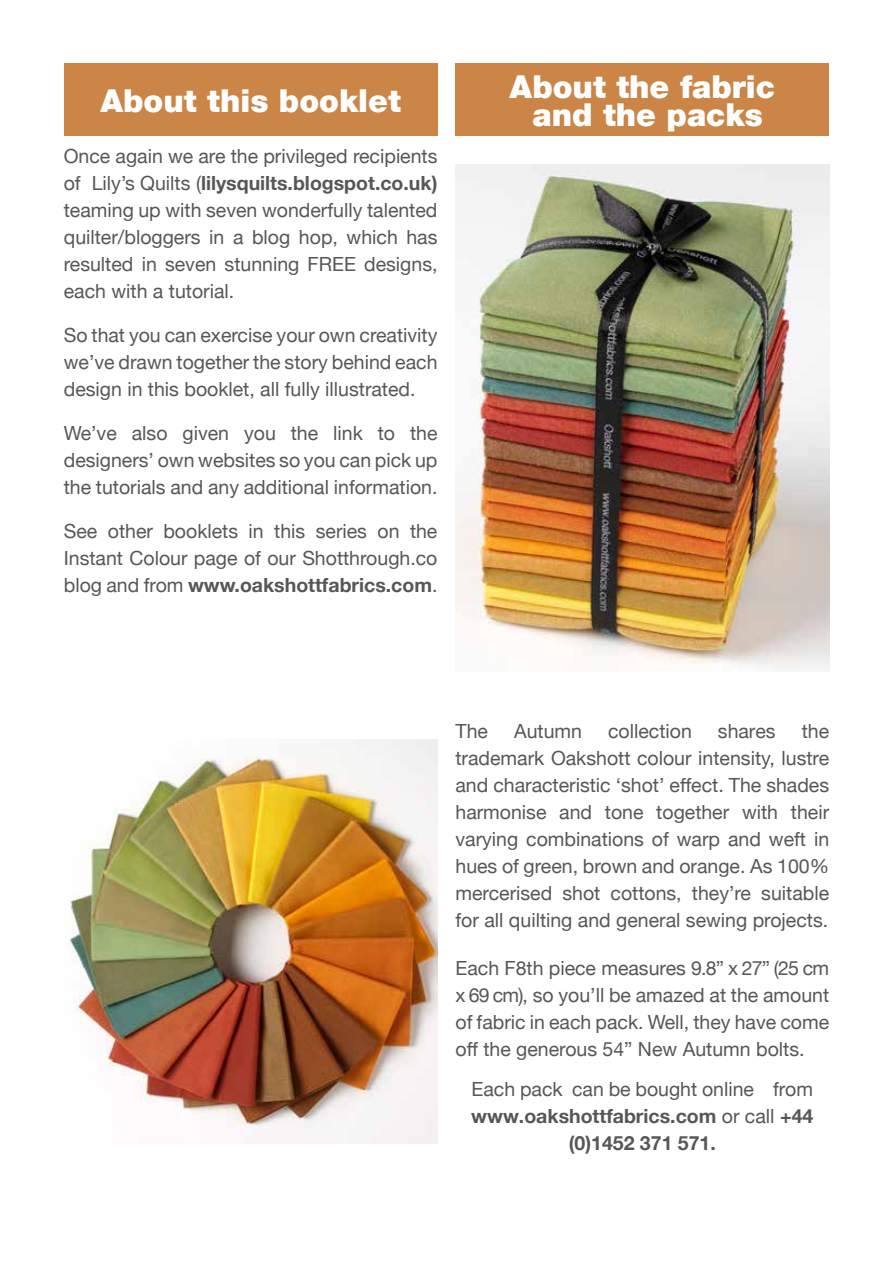
<style>
.page{position:relative;width:893px;height:1263px;background:#fff}
.page>*{position:absolute;margin:0;border:0;box-sizing:border-box;transform-origin:0 0}
.t1{font:900 31.5px/28.5px "Helvetica Neue LT";color:#fff;text-align:center}
.t2{font:19.5px/27px "Helvetica Neue";color:#575756;text-align:justify}
.t3{font:700 19.5px/27px "Helvetica Neue";color:#575756;text-align:center}
.s1{font-weight:700}
.s2{font-weight:400}
</style>
<div class="page">
<img style="left:455px;top:165px;width:374px;height:503px">
<img style="left:70px;top:740px;width:367px;height:404px">
<div style="left:64px;top:64px;width:373px;height:72px;background:#ca8547"></div>
<div style="left:455px;top:64px;width:374px;height:72px;background:#ca8547"></div>
<p class="t1" style="left:100px;top:86px;width:302px">About this booklet</p>
<p class="t2" style="left:64px;top:144px;width:375px">Once again we are the privileged recipients of Lily’s Quilts (<span class="s1">lilysquilts.blogspot.co.uk) </span>teaming up with seven wonderfully talented quilter/bloggers in a blog hop, which has resulted in seven stunning FREE designs, each with a tutorial.</p>
<p class="t2" style="left:64px;top:323px;width:375px">So that you can exercise your own creativity we’ve drawn together the story behind each design in this booklet, all fully illustrated.</p>
<p class="t2" style="left:64px;top:421px;width:375px">We’ve also given you the link to the designers’ own websites so you can pick up the tutorials and any additional information.</p>
<p class="t2" style="left:64px;top:519px;width:375px">See other booklets in this series on the Instant Colour page of our Shotthrough.co blog and from <span class="s1">www.oakshottfabrics.com</span>.</p>
<p class="t1" style="left:510px;top:72px;width:267px">About the fabric and the packs</p>
<p class="t2" style="left:455px;top:719px;width:34px">The</p>
<p class="t2" style="left:514px;top:719px;width:69px">Autumn</p>
<p class="t2" style="left:608px;top:719px;width:85px">collection</p>
<p class="t2" style="left:718px;top:719px;width:59px">shares</p>
<p class="t2" style="left:455px;top:719px;width:375px;text-indent:346px">the trademark Oakshott colour intensity, lustre and characteristic ‘shot’ effect. The shades harmonise and tone together with their varying combinations of warp and weft in hues of green, brown and orange. As 100% mercerised shot cottons, they’re suitable for all quilting and general sewing projects.</p>
<p class="t2" style="left:455px;top:955px;width:375px">Each F8th piece measures 9.8” x 27” (25 cm x 69 cm), so you’ll be amazed at the amount of fabric in each pack. Well, they have come off the generous 54” New Autumn bolts.</p>
<p class="t3" style="left:471px;top:1076px;width:344px"><span class="s2">Each pack can be bought online from </span>www.oakshottfabrics.com <span class="s2">or call</span> +44 (0)1452 371 571.</p>
</div>
